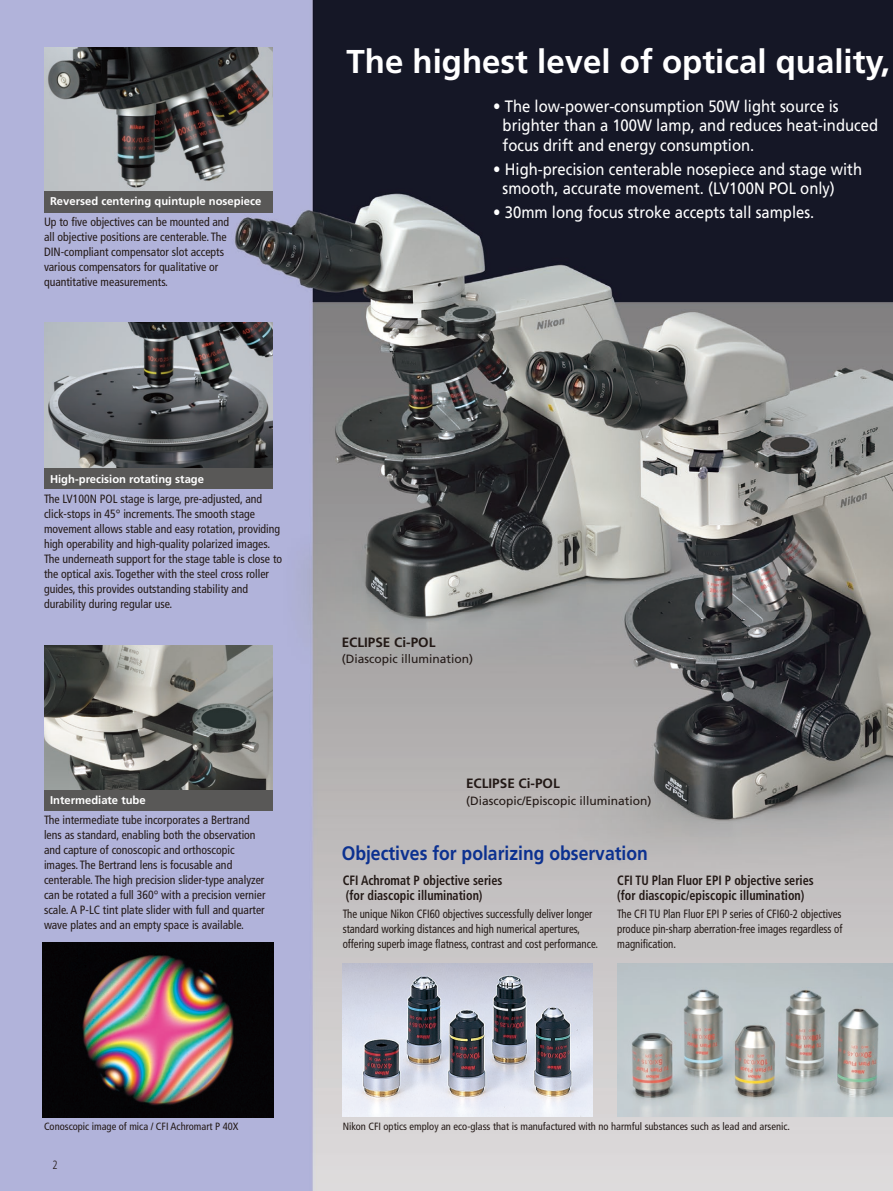
<style>
.page{position:relative;width:893px;height:1191px;background:#fff}
.page>*{position:absolute;margin:0;border:0;box-sizing:border-box;transform-origin:0 0}
.t1{font:700 33px "Frutiger";color:#fff}
.t2{font:700 19.5px "Frutiger";color:#0c3190;scale:.9 1}
.t3{font:16.5px/19.5px "Frutiger";color:#fff;scale:.9 1}
.t4{font:700 condensed 13.5px/15px "Frutiger";color:#231916;scale:.9 1}
.t5{font:700 13.5px "Frutiger";color:#231916}
.t6{font:condensed 12px/15px "Frutiger";color:#231916}
.t7{font:condensed 12px/15px "Frutiger";color:#231916;scale:.9 1}
.t8{font:12px "Frutiger";color:#231916}
.t9{font:300 condensed 12px "Frutiger";color:#231916;scale:.9 1}
.t10{font:700 11.25px "Frutiger";color:#fff}
.t11{font:condensed 10.5px "Frutiger";color:#231916}
</style>
<div class="page">
<img style="left:0;top:0;width:893px;height:1191px">
<div style="left:44px;top:783px;width:229px;height:27px;background:#595857"></div>
<img style="left:44px;top:645px;width:229px;height:144px">
<div style="left:44px;top:461px;width:229px;height:27px;background:#595857"></div>
<img style="left:44px;top:323px;width:229px;height:144px">
<div style="left:44px;top:185px;width:229px;height:27px;background:#595857"></div>
<img style="left:44px;top:47px;width:229px;height:144px">
<img style="left:43px;top:942px;width:231px;height:175px">
<img style="left:617px;top:963px;width:276px;height:153px">
<img style="left:343px;top:963px;width:250px;height:153px">
<p class="t10" style="left:50px;top:195px;width:213px">Reversed centering quintuple nosepiece</p>
<p class="t6" style="left:44px;top:214px;width:187px">Up to five objectives can be mounted and all objective positions are centerable. The DIN-compliant compensator slot accepts various compensators for qualitative or quantitative measurements.</p>
<h1 class="t1" style="left:347px;top:42px;width:545px">The highest level of optical quality,</h1>
<h3 class="t3" style="left:503px;top:96px;width:419px;text-indent:-9px">• The low-power-consumption 50W light source is brighter than a 100W lamp, and reduces heat-induced focus drift and energy consumption.</h3>
<h3 class="t3" style="left:503px;top:159px;width:401px;text-indent:-9px">• High-precision centerable nosepiece and stage with smooth, accurate movement. (LV100N POL only)</h3>
<h3 class="t3" style="left:493px;top:202px;width:358px">• 30mm long focus stroke accepts tall samples.</h3>
<p class="t10" style="left:50px;top:472px;width:155px">High-precision rotating stage</p>
<p class="t6" style="left:44px;top:491px;width:240px">The LV100N POL stage is large, pre-adjusted, and click-stops in 45° increments. The smooth stage movement allows stable and easy rotation, providing high operability and high-quality polarized images.<br>The underneath support for the stage table is close to the optical axis. Together with the steel cross roller guides, this provides outstanding stability and durability during regular use.</p>
<p class="t10" style="left:50px;top:793px;width:97px">Intermediate tube</p>
<p class="t6" style="left:44px;top:812px;width:223px">The intermediate tube incorporates a Bertrand lens as standard, enabling both the observation and capture of conoscopic and orthoscopic images. The Bertrand lens is focusable and centerable. The high precision slider-type analyzer can be rotated a full 360° with a precision vernier scale. A P-LC tint plate slider with full and quarter wave plates and an empty space is available.</p>
<p class="t5" style="left:342px;top:634px;width:95px">ECLIPSE Ci-POL</p>
<p class="t8" style="left:342px;top:652px;width:133px">(Diascopic illumination)</p>
<p class="t5" style="left:466px;top:775px;width:95px">ECLIPSE Ci-POL</p>
<p class="t8" style="left:466px;top:793px;width:187px">(Diascopic/Episcopic illumination)</p>
<h2 class="t2" style="left:342px;top:842px;width:342px">Objectives for polarizing observation</h2>
<p class="t4" style="left:343px;top:872px;width:179px">CFI Achromat P objective series (for diascopic illumination)</p>
<p class="t7" style="left:343px;top:906px;width:285px">The unique Nikon CFI60 objectives successfully deliver longer standard working distances and high numerical apertures, offering superb image flatness, contrast and cost performance.</p>
<p class="t4" style="left:617px;top:872px;width:220px">CFI TU Plan Fluor EPI P objective series (for diascopic/episcopic illumination)</p>
<p class="t7" style="left:617px;top:906px;width:252px;text-align:justify">The CFI TU Plan Fluor EPI P series of CFI60-2 objectives produce pin-sharp aberration-free images regardless of magnification.</p>
<p class="t11" style="left:44px;top:1120px;width:196px">Conoscopic image of mica / CFI Achromart P 40X</p>
<p class="t9" style="left:53px;top:1157px;width:7px">2</p>
<p class="t11" style="left:343px;top:1119px;width:449px">Nikon CFI optics employ an eco-glass that is manufactured with no harmful substances such as lead and arsenic.</p>
</div>
